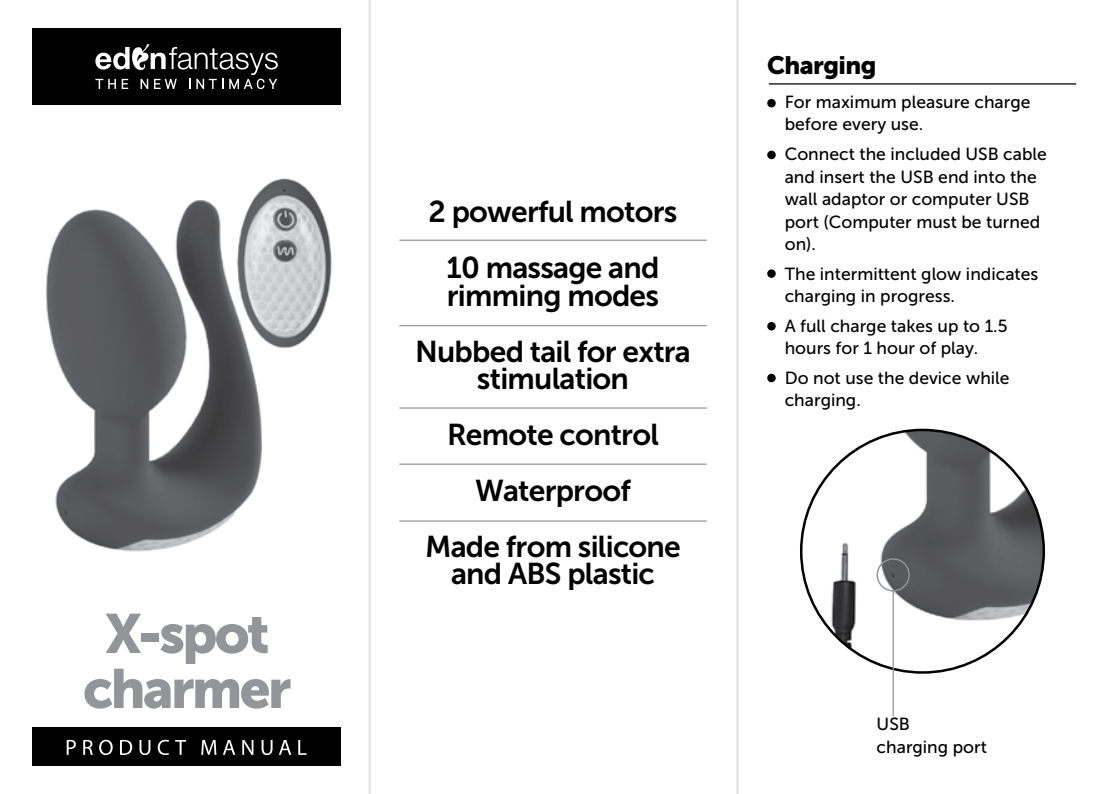
<style>
.page{position:relative;width:1106px;height:794px;background:#fff}
.page>*{position:absolute;margin:0;border:0;box-sizing:border-box;transform-origin:0 0}
.t1{font:55px/55px "Museo Sans 900";letter-spacing:-.05em;color:#939598;text-align:center}
.t2{font:30px/55.8px "Museo Sans 700";letter-spacing:-.025em;color:#000;text-align:center}
.t3{font:25px "Museo Sans 900";letter-spacing:-.025em;color:#000}
.t4{font:17.5px/22.5px "Museo Sans 500";color:#000}
</style>
<div class="page">
<div style="left:32px;top:726px;width:309px;height:39px;background:#000"></div>
<div style="left:32px;top:28px;width:309px;height:77px;background:#000"></div>
<svg style="left:95px;top:44px;width:183px;height:45px"></svg>
<img style="left:46px;top:178px;width:286px;height:374px">
<svg style="left:67px;top:739px;width:239px;height:16px"></svg>
<hr style="left:399px;top:325px;width:307px;height:1px;background:#939598">
<hr style="left:399px;top:407px;width:307px;height:2px;background:#939598">
<hr style="left:399px;top:463px;width:307px;height:2px;background:#939598">
<hr style="left:399px;top:520px;width:307px;height:1px;background:#939598">
<hr style="left:399px;top:240px;width:307px;height:1px;background:#939598">
<hr style="left:768px;top:83px;width:308px;height:2px;background:#000">
<div style="left:767px;top:151px;width:8px;height:8px;background:#000;border-radius:50%"></div>
<div style="left:767px;top:269px;width:8px;height:9px;background:#000;border-radius:50%"></div>
<div style="left:767px;top:322px;width:8px;height:8px;background:#000;border-radius:50%"></div>
<div style="left:767px;top:374px;width:8px;height:8px;background:#000;border-radius:50%"></div>
<div style="left:767px;top:99px;width:8px;height:8px;background:#000;border-radius:50%"></div>
<hr style="left:368px;top:0;width:3px;height:794px;background:#e5e6e5">
<hr style="left:736px;top:0;width:3px;height:794px;background:#e5e6e5">
<img style="left:801px;top:430px;width:242px;height:242px;border-radius:121px">
<hr style="left:892px;top:590px;width:1px;height:126px;background:#939598">
<div style="left:876px;top:558px;width:33px;height:33px;border:1px solid #939598;border-radius:50%"></div>
<h1 class="t1" style="left:83px;top:606px;width:210px">X-spot charmer</h1>
<h2 class="t2" style="left:428px;top:184px;width:250px">2 powerful motors<br>10 massage and</h2>
<h2 class="t2" style="left:415px;top:267px;width:277px">rimming modes<br>Nubbed tail for extra</h2>
<h2 class="t2" style="left:425px;top:351px;width:257px">stimulation<br>Remote control<br>Waterproof<br>Made from silicone</h2>
<h2 class="t2" style="left:451px;top:546px;width:205px">and ABS plastic</h2>
<h3 class="t3" style="left:767px;top:51px;width:111px">Charging</h3>
<p class="t4" style="left:784px;top:91px;width:247px">For maximum pleasure charge before every use.</p>
<p class="t4" style="left:784px;top:143px;width:264px">Connect the included USB cable and insert the USB end into the wall adaptor or computer USB port (Computer must be turned on).</p>
<p class="t4" style="left:784px;top:262px;width:255px">The intermittent glow indicates charging in progress.</p>
<p class="t4" style="left:784px;top:314px;width:224px">A full charge takes up to 1.5 hours for 1 hour of play.</p>
<p class="t4" style="left:784px;top:367px;width:226px">Do not use the device while charging.</p>
<p class="t4" style="left:876px;top:713px;width:112px">USB<br>charging port</p>
</div>
